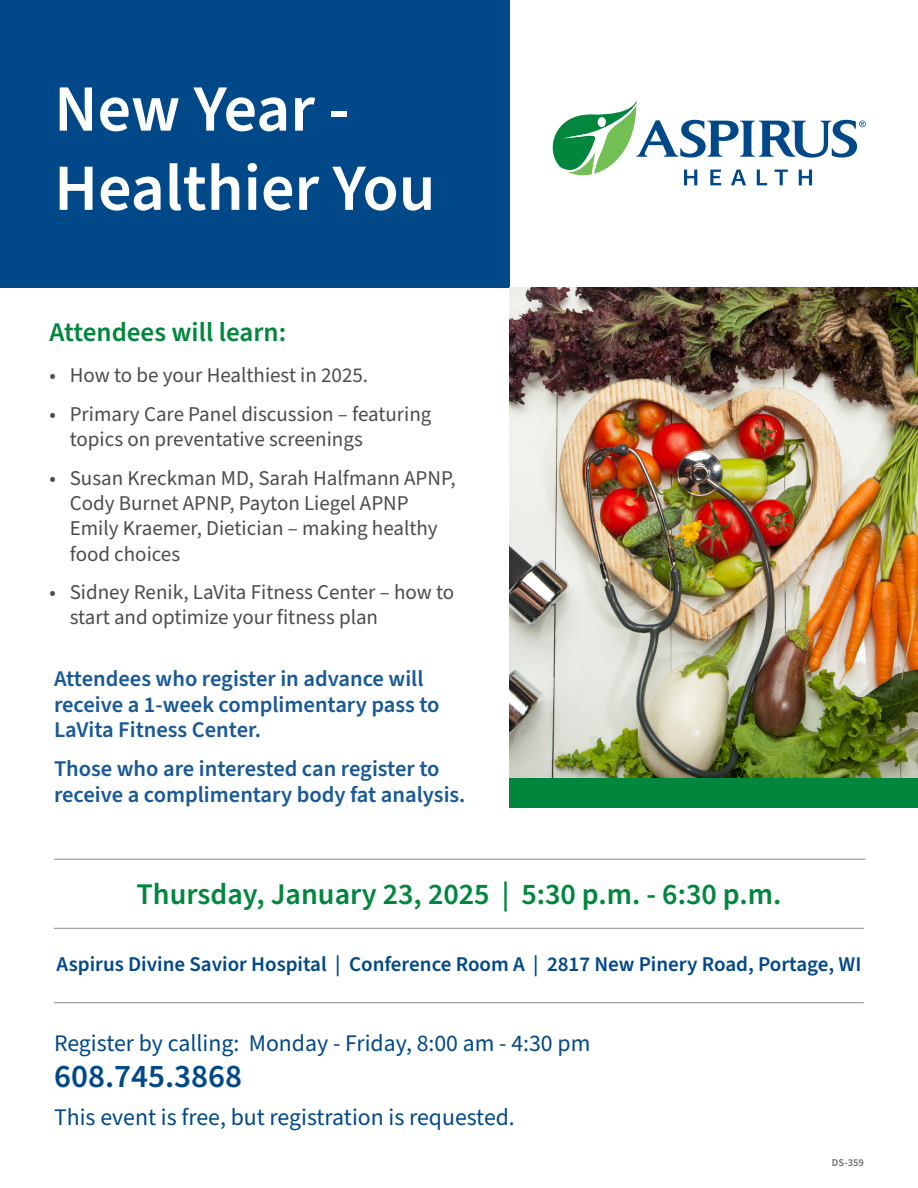
<style>
.page{position:relative;width:918px;height:1188px;background:#fff}
.page>*{position:absolute;margin:0;border:0;box-sizing:border-box;transform-origin:0 0}
.t1{font:600 66px/79.2px "Source Sans Pro";color:#fff}
.t2{font:600 33px "Source Sans Pro";color:#004888}
.t3{font:600 30px "Source Sans Pro";color:#00873d}
.t4{font:600 27px "Source Sans Pro";color:#00873d}
.t5{font:23.7px "Source Sans Pro";color:#004888}
.t6{font:600 22.5px/25.5px "Source Sans Pro";color:#185996}
.t7{font:21px/25.2px "Source Sans Pro";color:#4b4c4d}
.t8{font:600 21px "Source Sans Pro";color:#004888}
.t9{font:600 10.5px "Source Sans Pro";color:#6c6d70}
</style>
<div class="page">
<div style="left:0;top:0;width:510px;height:287px;background:#004888"></div>
<img style="left:510px;top:287px;width:408px;height:490px">
<svg style="left:553px;top:101px;width:313px;height:84px"></svg>
<div style="left:510px;top:777px;width:408px;height:30px;background:#00873d"></div>
<hr style="left:54px;top:859px;width:811px;height:1px;background:#8a8c8f">
<hr style="left:54px;top:928px;width:810px;height:1px;background:#8a8c8f">
<hr style="left:54px;top:1002px;width:810px;height:1px;background:#8a8c8f">
<p class="t1" style="left:54px;top:71px;width:383px">New Year -<br>Healthier You</p>
<p class="t4" style="left:50px;top:314px;width:238px">Attendees will learn:</p>
<p class="t7" style="left:50px;top:363px;width:320px">• How to be your Healthiest in 2025.</p>
<p class="t7" style="left:70px;top:402px;width:363px;text-indent:-20px">• Primary Care Panel discussion – featuring topics on preventative screenings</p>
<p class="t7" style="left:70px;top:466px;width:388px;text-indent:-20px">• Susan Kreckman MD, Sarah Halfmann APNP, Cody Burnet APNP, Payton Liegel APNP Emily Kraemer, Dietician – making healthy food choices</p>
<p class="t7" style="left:70px;top:580px;width:386px;text-indent:-20px">• Sidney Renik, LaVita Fitness Center – how to start and optimize your fitness plan</p>
<p class="t6" style="left:54px;top:667px;width:387px">Attendees who register in advance will receive a 1-week complimentary pass to<br>LaVita Fitness Center.</p>
<p class="t6" style="left:54px;top:757px;width:413px">Those who are interested can register to receive a complimentary body fat analysis.</p>
<p class="t3" style="left:137px;top:874px;width:647px">Thursday, January 23, 2025 | 5:30 p.m. - 6:30 p.m.</p>
<p class="t8" style="left:57px;top:950px;width:806px">Aspirus Divine Savior Hospital | Conference Room A | 2817 New Pinery Road, Portage, WI</p>
<p class="t5" style="left:54px;top:1027px;width:538px">Register by calling: Monday - Friday, 8:00 am - 4:30 pm</p>
<p class="t2" style="left:54px;top:1054px;width:189px">608.745.3868</p>
<p class="t5" style="left:54px;top:1102px;width:462px">This event is free, but registration is requested.</p>
<p class="t9" style="left:832px;top:1155px;width:34px">DS-359</p>
</div>
